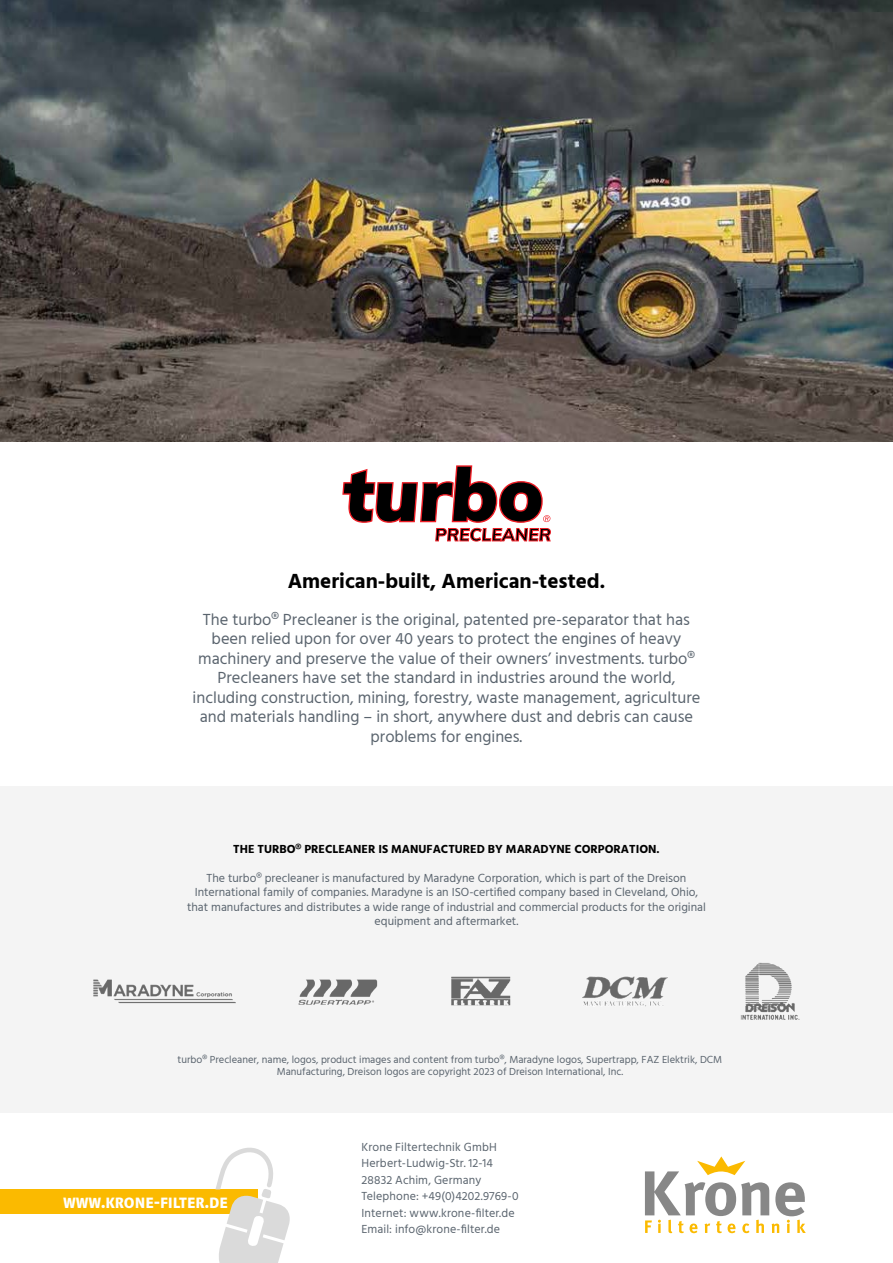
<style>
.page{position:relative;width:893px;height:1263px;background:#fff}
.page>*{position:absolute;margin:0;border:0;box-sizing:border-box;transform-origin:0 0}
.t1{font:700 21px "Hind";color:#000}
.t2{font:18.75px "Riga Bold Small Caps";color:#fff}
.t3{font:16.5px/19.5px "Hind";color:#5a646e;text-align:center}
.t4{font:12px/16.5px "Hind";color:#5a646e;text-align:center}
.t5{font:700 12px "Hind";color:#000}
.t6{font:10.5px/12.6px "Hind";color:#5a646e;text-align:center}
</style>
<div class="page">
<svg style="left:342px;top:465px;width:209px;height:76px"></svg>
<div style="left:0;top:787px;width:893px;height:326px;background:#f4f4f4"></div>
<img style="left:298px;top:962px;width:502px;height:58px">
<img style="left:93px;top:979px;width:142px;height:25px">
<img style="left:0;top:0;width:893px;height:442px">
<svg style="left:645px;top:1156px;width:161px;height:77px"></svg>
<div style="left:0;top:1189px;width:75px;height:25px;background:#fbba00"></div>
<div style="left:49px;top:1189px;width:208px;height:25px;background:#fbba00"></div>
<svg style="left:215px;top:1147px;width:75px;height:116px"></svg>
<h1 class="t1" style="left:288px;top:568px;width:319px">American-built, American-tested.</h1>
<p class="t3" style="left:193px;top:610px;width:509px">The turbo® Precleaner is the original, patented pre-separator that has been relied upon for over 40 years to protect the engines of heavy machinery and preserve the value of their owners’ investments. turbo® Precleaners have set the standard in industries around the world, including construction, mining, forestry, waste management, agriculture and materials handling – in short, anywhere dust and debris can cause problems for engines.</p>
<p class="t5" style="left:233px;top:842px;width:428px">THE TURBO® PRECLEANER IS MANUFACTURED BY MARADYNE CORPORATION.</p>
<p class="t4" style="left:187px;top:871px;width:520px;line-height:14.4px">The turbo® precleaner is manufactured by Maradyne Corporation, which is part of the Dreison International family of companies. Maradyne is an ISO-certified company based in Cleveland, Ohio, that manufactures and distributes a wide range of industrial and commercial products for the original equipment and aftermarket.</p>
<p class="t6" style="left:178px;top:1053px;width:546px">turbo® Precleaner, name, logos, product images and content from turbo®, Maradyne logos, Supertrapp, FAZ Elektrik, DCM<br>Manufacturing, Dreison logos are copyright 2023 of Dreison International, Inc.</p>
<h2 class="t2" style="left:63px;top:1191px;width:166px">www.krone-filter.de</h2>
<p class="t4" style="left:361px;top:1139px;width:159px;text-align:left">Krone Filtertechnik GmbH<br>Herbert-Ludwig-Str. 12-14<br>28832 Achim, Germany<br>Telephone: +49(0)4202.9769-0<br>Internet: www.krone-filter.de<br>Email: info@krone-filter.de</p>
</div>
